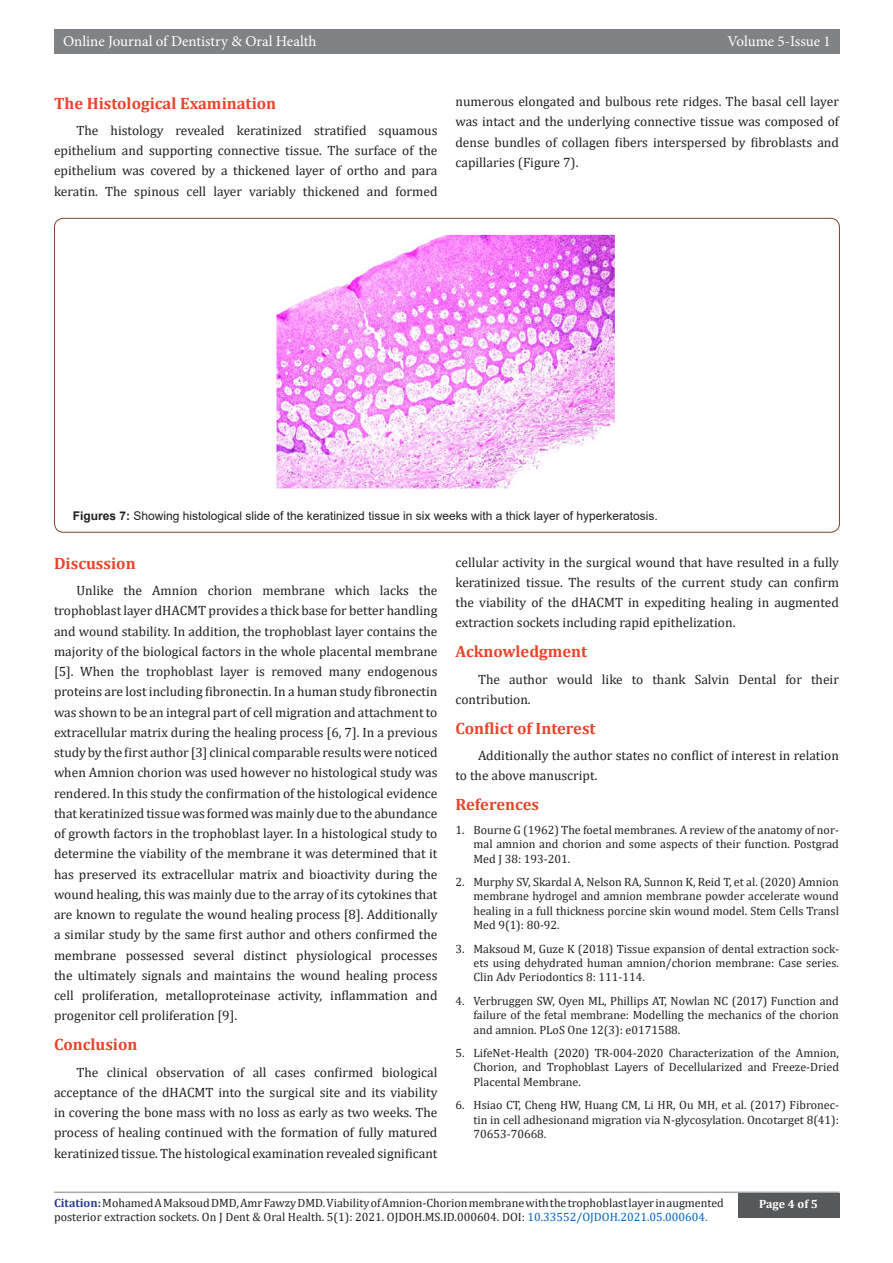
<style>
.page{position:relative;width:893px;height:1263px;background:#fff}
.page>*{position:absolute;margin:0;border:0;box-sizing:border-box;transform-origin:0 0}
.t1{font:700 16.5px "Cambria";color:#e8442a}
.t2{font:15px "Minion Pro";color:#fff}
.t3{font:13.5px/20.2px "Cambria";color:#231f20;text-align:justify}
.t4{font:12px/14.4px "Cambria";color:#231f20;text-align:justify}
.t5{font:12px "Arial";color:#231f20}
.t6{font:700 12px "Cambria";color:#fff}
.s1{font-weight:700}
.s2{font-weight:700;color:#253f8e}
.s3{color:#0563c1}
</style>
<div class="page">
<div style="left:54px;top:29px;width:786px;height:25px;background:#808285"></div>
<hr style="left:54px;top:1191px;width:785px;height:2px;background:#a8a9ad">
<div style="left:738px;top:1193px;width:101px;height:24px;background:#57585a"></div>
<img style="left:276px;top:234px;width:339px;height:255px">
<p class="t2" style="left:63px;top:31px;width:255px">Online Journal of Dentistry &amp; Oral Health</p>
<p class="t2" style="left:727px;top:31px;width:105px">Volume 5-Issue 1</p>
<p class="t1" style="left:54px;top:91px;width:224px">The Histological Examination</p>
<p class="t3" style="left:54px;top:120px;width:385px;text-indent:22px">The histology revealed keratinized stratified squamous epithelium and supporting connective tissue. The surface of the epithelium was covered by a thickened layer of ortho and para keratin. The spinous cell layer variably thickened and formed</p>
<p class="t3" style="left:455px;top:91px;width:385px">numerous elongated and bulbous rete ridges. The basal cell layer was intact and the underlying connective tissue was composed of dense bundles of collagen fibers interspersed by fibroblasts and capillaries (Figure 7).</p>
<p class="t5" style="left:73px;top:507px;width:586px"><span class="s1">Figures 7:</span> Showing histological slide of the keratinized tissue in six weeks with a thick layer of hyperkeratosis.</p>
<p class="t1" style="left:54px;top:552px;width:83px">Discussion</p>
<p class="t3" style="left:54px;top:580px;width:385px;text-indent:22px">Unlike the Amnion chorion membrane which lacks the trophoblast layer dHACMT provides a thick base for better handling and wound stability. In addition, the trophoblast layer contains the majority of the biological factors in the whole placental membrane [5]. When the trophoblast layer is removed many endogenous proteins are lost including fibronectin. In a human study fibronectin was shown to be an integral part of cell migration and attachment to extracellular matrix during the healing process [6, 7]. In a previous study by the first author [3] clinical comparable results were noticed when Amnion chorion was used however no histological study was rendered. In this study the confirmation of the histological evidence that keratinized tissue was formed was mainly due to the abundance of growth factors in the trophoblast layer. In a histological study to determine the viability of the membrane it was determined that it has preserved its extracellular matrix and bioactivity during the wound healing, this was mainly due to the array of its cytokines that are known to regulate the wound healing process [8]. Additionally a similar study by the same first author and others confirmed the membrane possessed several distinct physiological processes the ultimately signals and maintains the wound healing process cell proliferation, metalloproteinase activity, inflammation and progenitor cell proliferation [9].</p>
<p class="t1" style="left:54px;top:1033px;width:85px">Conclusion</p>
<p class="t3" style="left:54px;top:1062px;width:385px;text-indent:22px">The clinical observation of all cases confirmed biological acceptance of the dHACMT into the surgical site and its viability in covering the bone mass with no loss as early as two weeks. The process of healing continued with the formation of fully matured keratinized tissue. The histological examination revealed significant</p>
<p class="t3" style="left:455px;top:552px;width:385px">cellular activity in the surgical wound that have resulted in a fully keratinized tissue. The results of the current study can confirm the viability of the dHACMT in expediting healing in augmented extraction sockets including rapid epithelization.</p>
<p class="t1" style="left:455px;top:640px;width:133px">Acknowledgment</p>
<p class="t3" style="left:455px;top:669px;width:385px;text-indent:22px">The author would like to thank Salvin Dental for their contribution.</p>
<p class="t1" style="left:455px;top:716px;width:142px">Conflict of Interest</p>
<p class="t3" style="left:455px;top:745px;width:385px;text-indent:22px">Additionally the author states no conflict of interest in relation to the above manuscript.</p>
<p class="t1" style="left:455px;top:793px;width:85px">References</p>
<p class="t4" style="left:473px;top:822px;width:367px;text-indent:-18px">1. Bourne G (1962) The foetal membranes. A review of the anatomy of nor&shy;mal amnion and chorion and some aspects of their function. Postgrad Med J 38: 193-201.</p>
<p class="t4" style="left:473px;top:874px;width:367px;text-indent:-18px">2. Murphy SV, Skardal A, Nelson RA, Sunnon K, Reid T, et al. (2020) Amnion membrane hydrogel and amnion membrane powder accelerate wound healing in a full thickness porcine skin wound model. Stem Cells Transl Med 9(1): 80-92.</p>
<p class="t4" style="left:473px;top:941px;width:367px;text-indent:-18px">3. Maksoud M, Guze K (2018) Tissue expansion of dental extraction sock&shy;ets using dehydrated human amnion/chorion membrane: Case series.<br>Clin Adv Periodontics 8: 111-114.</p>
<p class="t4" style="left:473px;top:993px;width:367px;text-indent:-18px">4. Verbruggen SW, Oyen ML, Phillips AT, Nowlan NC (2017) Function and failure of the fetal membrane: Modelling the mechanics of the chorion and amnion. PLoS One 12(3): e0171588.</p>
<p class="t4" style="left:473px;top:1045px;width:367px;text-indent:-18px">5. LifeNet-Health (2020) TR-004-2020 Characterization of the Amnion, Chorion, and Trophoblast Layers of Decellularized and Freeze-Dried Placental Membrane.</p>
<p class="t4" style="left:473px;top:1098px;width:367px;text-indent:-18px">6. Hsiao CT, Cheng HW, Huang CM, Li HR, Ou MH, et al. (2017) Fibronec&shy;tin in cell adhesionand migration via N-glycosylation. Oncotarget 8(41):<br>70653-70668.</p>
<p class="t4" style="left:54px;top:1195px;width:671px"><span class="s2">Citation:</span> Mohamed A Maksoud DMD, Amr Fawzy DMD. Viability of Amnion-Chorion membrane with the trophoblast layer in augmented posterior extraction sockets. On J Dent &amp; Oral Health. 5(1): 2021. OJDOH.MS.ID.000604. DOI: <span class="s3">10.33552/OJDOH.2021.05.000604.</span></p>
<p class="t6" style="left:759px;top:1196px;width:60px">Page 4 of 5</p>
</div>
